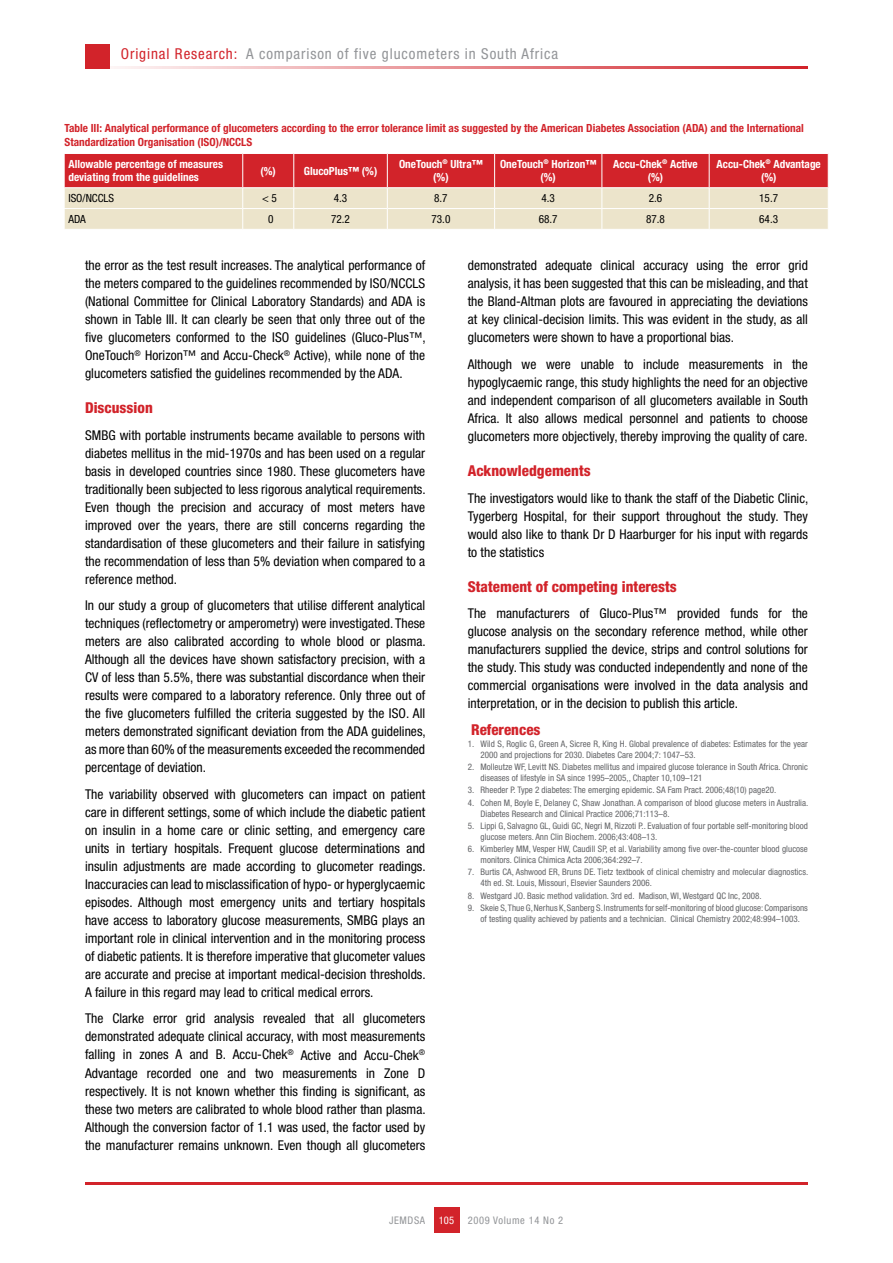
<style>
.page{position:relative;width:893px;height:1263px;background:#fff}
.page>*{position:absolute;margin:0;border:0;box-sizing:border-box;transform-origin:0 0}
.t1{font:800 condensed 15px "Helvetica Neue LT Std";color:#d2232a}
.t2{font:condensed 15px "Helvetica Neue LT Std";letter-spacing:.06em;color:#939598}
.t3{font:condensed 13.5px/18px "Helvetica Neue LT Std";color:#000;text-align:justify}
.t4{font:700 condensed 11.25px/13.5px "Helvetica Neue LT Std";color:#d2232a}
.t5{font:700 condensed 11.25px/13.5px "Helvetica Neue LT Std";color:#fff;text-align:center}
.t6{font:condensed 11.25px "Helvetica Neue LT Std";color:#000}
.t7{font:condensed 10.5px "Helvetica Neue LT Std";letter-spacing:.06em;color:#939598}
.t8{font:condensed 10.5px "Helvetica Neue LT Std";color:#fff}
.t9{font:condensed 9px/10.5px "Helvetica Neue LT Std";color:#636467}
.s1{color:#d2232a}
</style>
<div class="page">
<div style="left:434px;top:1208px;width:25px;height:25px;background:#d2232a"></div>
<hr style="left:85px;top:1182px;width:723px;height:2px;background:#d2232a">
<hr style="left:85px;top:66px;width:723px;height:2px;background:#d2232a">
<div style="left:85px;top:44px;width:24px;height:24px;background:#d2232a"></div>
<svg style="left:64px;top:153px;width:765px;height:76px;background:#e19288"></svg>
<p class="t2" style="left:121px;top:45px;width:439px"><span class="s1">Original Research:</span> A comparison of five glucometers in South Africa</p>
<p class="t4" style="left:65px;top:121px;width:741px">Table III: Analytical performance of glucometers according to the error tolerance limit as suggested by the American Diabetes Association (ADA) and the International<br>Standardization Organisation (ISO)/NCCLS</p>
<p class="t5" style="left:68px;top:157px;width:156px;text-align:left">Allowable percentage of measures deviating from the guidelines</p>
<p class="t5" style="left:261px;top:164px;width:17px">(%)</p>
<p class="t5" style="left:304px;top:164px;width:75px">GlucoPlus™ (%)</p>
<p class="t5" style="left:399px;top:157px;width:85px">OneTouch<sup>®</sup> Ultra™ (%)</p>
<p class="t5" style="left:500px;top:157px;width:98px">OneTouch<sup>®</sup> Horizon™ (%)</p>
<p class="t5" style="left:613px;top:157px;width:86px">Accu-Chek<sup>®</sup> Active (%)</p>
<p class="t5" style="left:717px;top:157px;width:106px">Accu-Chek<sup>®</sup> Advantage (%)</p>
<p class="t6" style="left:68px;top:192px;width:47px">ISO/NCCLS</p>
<p class="t6" style="left:262px;top:192px;width:16px">&lt; 5</p>
<p class="t6" style="left:334px;top:192px;width:15px">4.3</p>
<p class="t6" style="left:434px;top:192px;width:15px">8.7</p>
<p class="t6" style="left:541px;top:192px;width:15px">4.3</p>
<p class="t6" style="left:649px;top:192px;width:15px">2.6</p>
<p class="t6" style="left:759px;top:192px;width:20px">15.7</p>
<p class="t6" style="left:68px;top:212px;width:19px">ADA</p>
<p class="t6" style="left:268px;top:212px;width:7px">0</p>
<p class="t6" style="left:331px;top:212px;width:20px">72.2</p>
<p class="t6" style="left:431px;top:212px;width:20px">73.0</p>
<p class="t6" style="left:539px;top:212px;width:20px">68.7</p>
<p class="t6" style="left:646px;top:212px;width:20px">87.8</p>
<p class="t6" style="left:759px;top:212px;width:20px">64.3</p>
<p class="t3" style="left:85px;top:257px;width:342px">the error as the test result increases. The analytical performance of the meters compared to the guidelines recommended by ISO/NCCLS (National Committee for Clinical Laboratory Standards) and ADA is shown in Table III. It can clearly be seen that only three out of the five glucometers conformed to the ISO guidelines (Gluco-Plus™, OneTouch<sup>®</sup> Horizon™ and Accu-Check<sup>®</sup> Active), while none of the glucometers satisfied the guidelines recommended by the ADA.</p>
<p class="t1" style="left:85px;top:399px;width:69px">Discussion</p>
<p class="t3" style="left:85px;top:426px;width:342px">SMBG with portable instruments became available to persons with diabetes mellitus in the mid-1970s and has been used on a regular basis in developed countries since 1980. These glucometers have traditionally been subjected to less rigorous analytical requirements.<br>Even though the precision and accuracy of most meters have improved over the years, there are still concerns regarding the standardisation of these glucometers and their failure in satisfying the recommendation of less than 5% deviation when compared to a reference method.</p>
<p class="t3" style="left:85px;top:597px;width:342px">In our study a group of glucometers that utilise different analytical techniques (reflectometry or amperometry) were investigated. These meters are also calibrated according to whole blood or plasma.<br>Although all the devices have shown satisfactory precision, with a CV of less than 5.5%, there was substantial discordance when their results were compared to a laboratory reference. Only three out of the five glucometers fulfilled the criteria suggested by the ISO. All meters demonstrated significant deviation from the ADA guidelines, as more than 60% of the measurements exceeded the recommended percentage of deviation.</p>
<p class="t3" style="left:85px;top:785px;width:342px">The variability observed with glucometers can impact on patient care in different settings, some of which include the diabetic patient on insulin in a home care or clinic setting, and emergency care units in tertiary hospitals. Frequent glucose determinations and insulin adjustments are made according to glucometer readings.<br>Inaccuracies can lead to misclassification of hypo- or hyperglycaemic episodes. Although most emergency units and tertiary hospitals have access to laboratory glucose measurements, SMBG plays an important role in clinical intervention and in the monitoring process of diabetic patients. It is therefore imperative that glucometer values are accurate and precise at important medical-decision thresholds.<br>A failure in this regard may lead to critical medical errors.</p>
<p class="t3" style="left:85px;top:1009px;width:342px">The Clarke error grid analysis revealed that all glucometers demonstrated adequate clinical accuracy, with most measurements falling in zones A and B. Accu-Chek<sup>®</sup> Active and Accu-Chek<sup>® </sup>Advantage recorded one and two measurements in Zone D respectively. It is not known whether this finding is significant, as these two meters are calibrated to whole blood rather than plasma.<br>Although the conversion factor of 1.1 was used, the factor used by the manufacturer remains unknown. Even though all glucometers</p>
<p class="t3" style="left:468px;top:257px;width:342px">demonstrated adequate clinical accuracy using the error grid analysis, it has been suggested that this can be misleading, and that the Bland-Altman plots are favoured in appreciating the deviations at key clinical-decision limits. This was evident in the study, as all glucometers were shown to have a proportional bias.</p>
<p class="t3" style="left:468px;top:355px;width:342px">Although we were unable to include measurements in the hypoglycaemic range, this study highlights the need for an objective and independent comparison of all glucometers available in South Africa. It also allows medical personnel and patients to choose glucometers more objectively, thereby improving the quality of care.</p>
<p class="t1" style="left:468px;top:461px;width:124px">Acknowledgements</p>
<p class="t3" style="left:468px;top:489px;width:342px">The investigators would like to thank the staff of the Diabetic Clinic, Tygerberg Hospital, for their support throughout the study. They would also like to thank Dr D Haarburger for his input with regards to the statistics</p>
<p class="t1" style="left:468px;top:577px;width:211px">Statement of competing interests</p>
<p class="t3" style="left:468px;top:604px;width:342px">The manufacturers of Gluco-Plus™ provided funds for the glucose analysis on the secondary reference method, while other manufacturers supplied the device, strips and control solutions for the study. This study was conducted independently and none of the commercial organisations were involved in the data analysis and interpretation, or in the decision to publish this article.</p>
<p class="t1" style="left:471px;top:720px;width:71px">References</p>
<p class="t9" style="left:480px;top:739px;width:329px;text-indent:-13px">1. Wild S, Roglic G, Green A, Sicree R, King H. Global prevalence of diabetes: Estimates for the year<br>2000 and projections for 2030. Diabetes Care 2004;7: 1047–53.</p>
<p class="t9" style="left:480px;top:762px;width:329px;text-indent:-13px">2. Molleutze WF, Levitt NS. Diabetes mellitus and impaired glucose tolerance in South Africa. Chronic diseases of lifestyle in SA since 1995–2005,, Chapter 10,109–121</p>
<p class="t9" style="left:468px;top:785px;width:310px">3. Rheeder P. Type 2 diabetes: The emerging epidemic. SA Fam Pract. 2006;48(10) page20.</p>
<p class="t9" style="left:480px;top:797px;width:329px;text-indent:-13px">4. Cohen M, Boyle E, Delaney C, Shaw Jonathan. A comparison of blood glucose meters in Australia.<br>Diabetes Research and Clinical Practice 2006;71:113–8.</p>
<p class="t9" style="left:480px;top:821px;width:329px;text-indent:-13px">5. Lippi G, Salvagno GL, Guidi GC, Negri M, Rizzoti P.. Evaluation of four portable self-monitoring blood glucose meters. Ann Clin Biochem. 2006;43:408–13.</p>
<p class="t9" style="left:480px;top:844px;width:329px;text-indent:-13px">6. Kimberley MM, Vesper HW, Caudill SP, et al. Variability among five over-the-counter blood glucose monitors. Clinica Chimica Acta 2006;364:292–7.</p>
<p class="t9" style="left:480px;top:867px;width:329px;text-indent:-13px">7. Burtis CA, Ashwood ER, Bruns DE. Tietz textbook of clinical chemistry and molecular diagnostics.<br>4th ed. St. Louis, Missouri, Elsevier Saunders 2006.</p>
<p class="t9" style="left:468px;top:890px;width:295px">8. Westgard JO. Basic method validation. 3rd ed. Madison, WI, Westgard QC Inc, 2008.</p>
<p class="t9" style="left:468px;top:903px;width:342px;text-align:center">9. Skeie S, Thue G, Nerhus K, Sanberg S. Instruments for self-monitoring of blood glucose: Comparisons of testing quality achieved by patients and a technician. Clinical Chemistry 2002;48:994–1003.</p>
<p class="t7" style="left:389px;top:1214px;width:38px">JEMDSA</p>
<p class="t7" style="left:468px;top:1214px;width:97px">2009 Volume 14 No 2</p>
<p class="t8" style="left:439px;top:1214px;width:17px">105</p>
</div>
